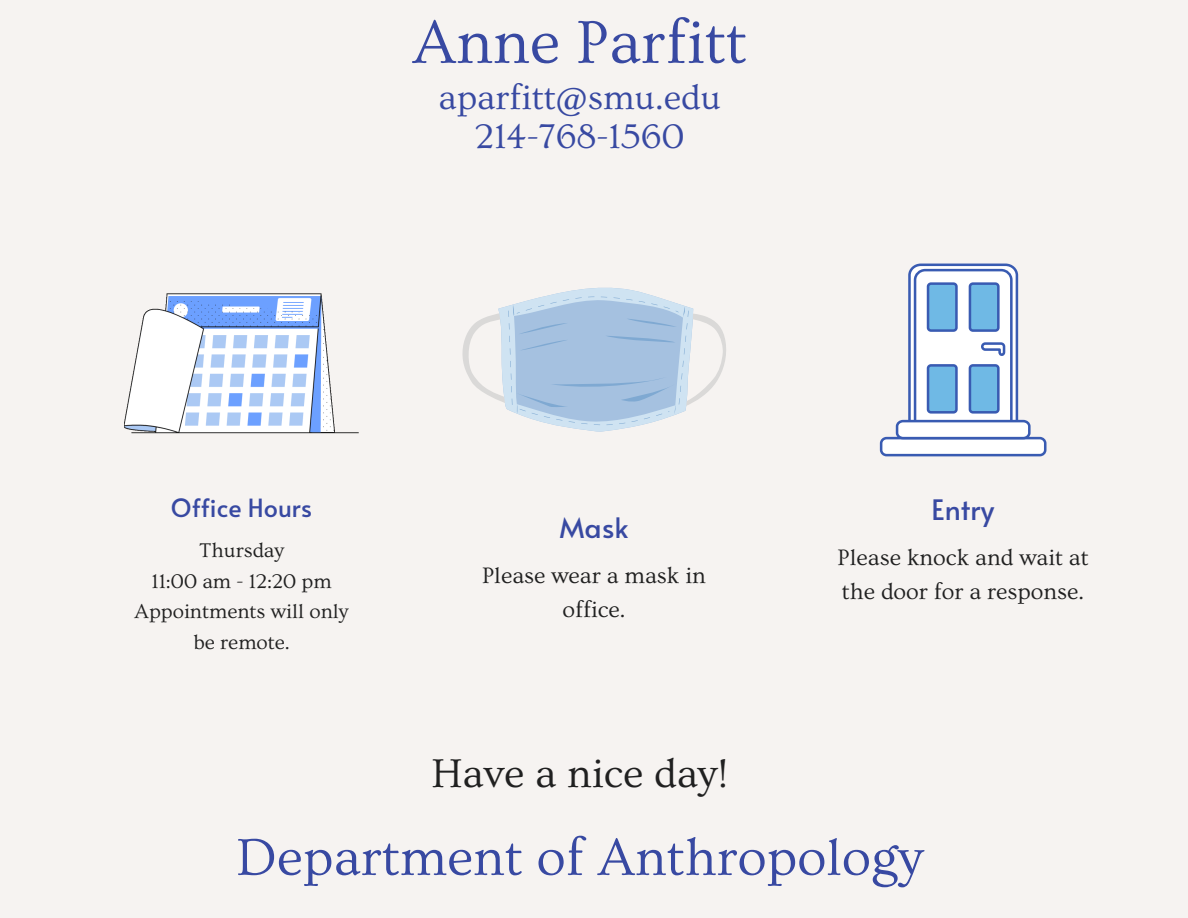
<style>
.page{position:relative;width:1188px;height:918px;background:#f6f3f1}
.page>*{position:absolute;margin:0;border:0;box-sizing:border-box;transform-origin:0 0}
.t1{font:63px "Ovo";color:#3849a2}
.t2{font:54px "Ovo";color:#3849a2}
.t3{font:42px "Ovo";color:#202020}
.t4{font:36px/39.6px "Ovo";color:#3849a2;text-align:center}
.t5{font:28.05px "Alata";color:#3849a2}
.t6{font:25.05px "Alata";color:#3849a2}
.t7{font:23.4px/34.3px "Ovo";color:#202020}
.t8{font:20.85px/30.5px "Ovo";color:#202020;text-align:center}
</style>
<div class="page">
<img style="left:124px;top:293px;width:235px;height:141px">
<svg style="left:462px;top:288px;width:264px;height:144px"></svg>
<svg style="left:909px;top:265px;width:108px;height:170px"></svg>
<div style="left:908px;top:264px;width:110px;height:172px;border:3px solid #395bb2;border-radius:11px"></div>
<div style="left:915px;top:270px;width:96px;height:159px;background:#fff;border-radius:10px"></div>
<div style="left:914px;top:269px;width:99px;height:161px;border:3px solid #395bb2;border-radius:10px"></div>
<div style="left:928px;top:284px;width:28px;height:47px;background:#6fb9e5;border-radius:3px"></div>
<div style="left:927px;top:282px;width:31px;height:50px;border:3px solid #395bb2;border-radius:3px"></div>
<div style="left:970px;top:284px;width:28px;height:47px;background:#6fb9e5;border-radius:3px"></div>
<div style="left:969px;top:282px;width:31px;height:50px;border:3px solid #395bb2;border-radius:3px"></div>
<div style="left:928px;top:365px;width:28px;height:47px;background:#6fb9e5;border-radius:3px"></div>
<div style="left:927px;top:364px;width:31px;height:50px;border:3px solid #395bb2;border-radius:3px"></div>
<div style="left:970px;top:365px;width:28px;height:47px;background:#6fb9e5;border-radius:3px"></div>
<div style="left:969px;top:364px;width:31px;height:50px;border:3px solid #395bb2;border-radius:3px"></div>
<svg style="left:981px;top:342px;width:25px;height:14px"></svg>
<div style="left:881px;top:438px;width:164px;height:17px;background:#fff;border-radius:5px"></div>
<div style="left:880px;top:437px;width:166px;height:19px;border:3px solid #395bb2;border-radius:5px"></div>
<div style="left:897px;top:421px;width:132px;height:17px;background:#fff;border-radius:6px"></div>
<div style="left:896px;top:420px;width:135px;height:19px;border:3px solid #395bb2;border-radius:6px"></div>
<h1 class="t1" style="left:413px;top:8px;width:336px">Anne Parfitt</h1>
<h3 class="t4" style="left:439px;top:78px;width:284px">aparfitt@smu.edu<br>214-768-1560</h3>
<p class="t6" style="left:171px;top:490px;width:143px">Office Hours</p>
<p class="t8" style="left:135px;top:536px;width:215px">Thursday<br>11:00 am - 12:20 pm<br>Appointments will only be remote.</p>
<p class="t5" style="left:559px;top:507px;width:71px">Mask</p>
<p class="t7" style="left:482px;top:559px;width:225px;text-align:center">Please wear a mask in office.</p>
<h3 class="t3" style="left:431px;top:750px;width:298px">Have a nice day!</h3>
<p class="t5" style="left:932px;top:489px;width:65px">Entry</p>
<p class="t7" style="left:838px;top:541px;width:252px">Please knock and wait at the door for a response.</p>
<h2 class="t2" style="left:236px;top:828px;width:688px">Department of Anthropology</h2>
</div>
